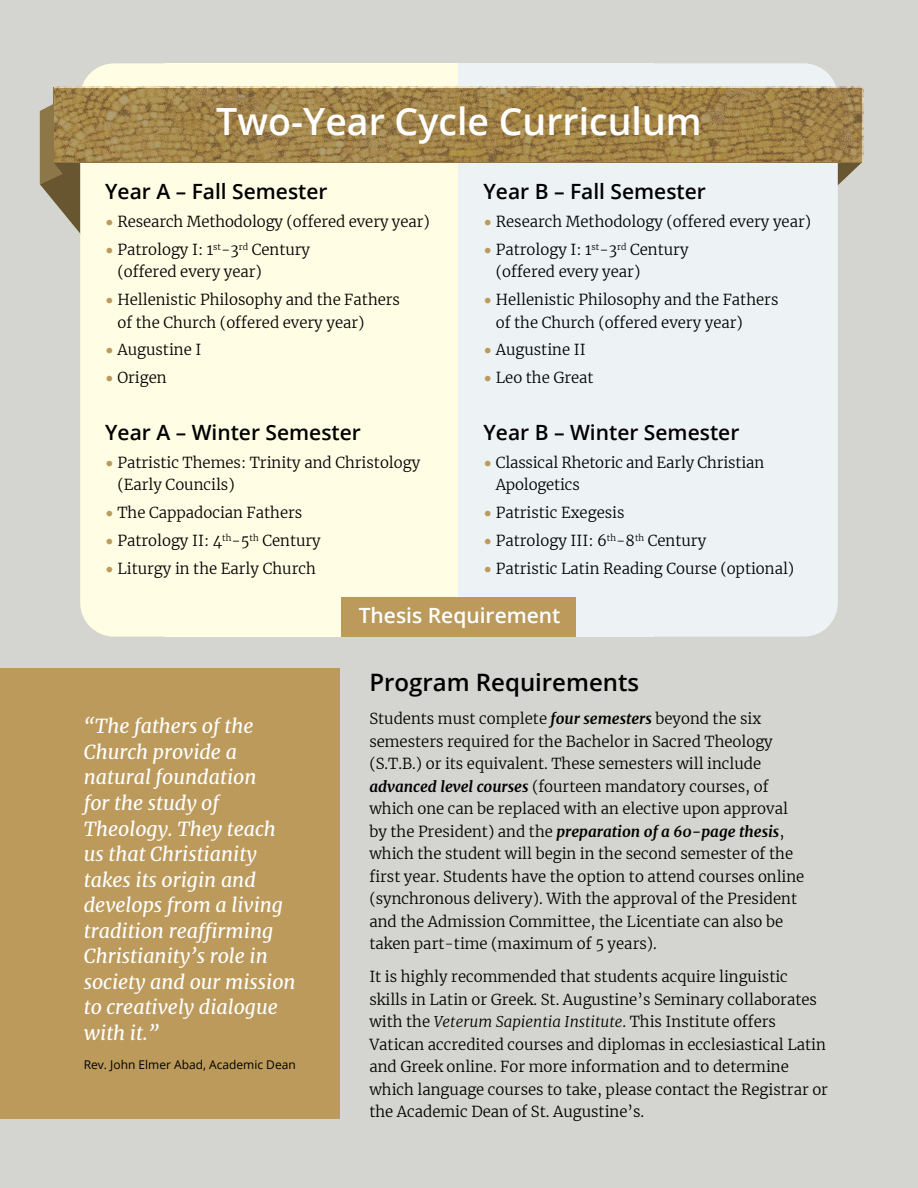
<style>
.page{position:relative;width:918px;height:1188px;background:#d4d4d0}
.page>*{position:absolute;margin:0;border:0;box-sizing:border-box;transform-origin:0 0}
.t1{font:600 37.5px "Open Sans";color:#fff}
.t2{font:600 24px "Open Sans";color:#000}
.t3{font:600 21px "Open Sans";color:#000}
.t4{font:600 21px "Open Sans";color:#fff}
.t5{font:italic 19.5px/25.5px "Merriweather";color:#fff}
.t6{font:300 15px/22.5px "Merriweather";color:#000}
.t7{font:12px "Open Sans";color:#000}
.s1{font-family:"Lato";font-weight:400;color:#bb9a5c}
.s2{font-weight:700;font-style:italic}
.s3{font-style:italic}
</style>
<div class="page">
<svg style="left:40px;top:87px;width:40px;height:146px"></svg>
<svg style="left:838px;top:162px;width:24px;height:23px"></svg>
<div style="left:0;top:668px;width:339px;height:451px;background:#bb9a5c"></div>
<div style="left:164px;top:63px;width:305px;height:574px;background:#fffde3"></div>
<div style="left:458px;top:63px;width:196px;height:574px;background:#edf3f5"></div>
<div style="left:80px;top:63px;width:233px;height:574px;background:#fffde3;border-radius:34px"></div>
<div style="left:605px;top:63px;width:233px;height:574px;background:#edf3f5;border-radius:34px"></div>
<img style="left:55px;top:87px;width:808px;height:75px">
<div style="left:341px;top:597px;width:235px;height:40px;background:#bb9a5c"></div>
<h1 class="t1" style="left:216px;top:95px;width:487px">Two-Year Cycle Curriculum</h1>
<h3 class="t3" style="left:105px;top:177px;width:224px">Year A – Fall Semester</h3>
<p class="t6" style="left:105px;top:210px;width:326px"><span class="s1">•</span> Research Methodology (offered every year)</p>
<p class="t6" style="left:117px;top:238px;width:194px;text-indent:-12px"><span class="s1">•</span> Patrology I: 1<sup>st</sup>-3<sup>rd</sup> Century (offered every year)</p>
<p class="t6" style="left:117px;top:288px;width:284px;text-indent:-12px"><span class="s1">•</span> Hellenistic Philosophy and the Fathers of the Church (offered every year)</p>
<p class="t6" style="left:105px;top:338px;width:98px"><span class="s1">•</span> Augustine I</p>
<p class="t6" style="left:105px;top:366px;width:63px"><span class="s1">•</span> Origen</p>
<h3 class="t3" style="left:105px;top:418px;width:257px">Year A – Winter Semester</h3>
<p class="t6" style="left:117px;top:451px;width:304px;text-indent:-12px"><span class="s1">•</span> Patristic Themes: Trinity and Christology (Early Councils)</p>
<p class="t6" style="left:105px;top:501px;width:199px"><span class="s1">•</span> The Cappadocian Fathers</p>
<p class="t6" style="left:105px;top:529px;width:217px"><span class="s1">•</span> Patrology II: 4<sup>th</sup>-5<sup>th</sup> Century</p>
<p class="t6" style="left:105px;top:557px;width:212px"><span class="s1">•</span> Liturgy in the Early Church</p>
<h3 class="t3" style="left:484px;top:177px;width:224px">Year B – Fall Semester</h3>
<p class="t6" style="left:484px;top:210px;width:329px"><span class="s1">•</span> Research Methodology (offered every year)</p>
<p class="t6" style="left:496px;top:238px;width:194px;text-indent:-12px"><span class="s1">•</span> Patrology I: 1<sup>st</sup>-3<sup>rd</sup> Century (offered every year)</p>
<p class="t6" style="left:496px;top:288px;width:284px;text-indent:-12px"><span class="s1">•</span> Hellenistic Philosophy and the Fathers of the Church (offered every year)</p>
<p class="t6" style="left:484px;top:338px;width:104px"><span class="s1">•</span> Augustine II</p>
<p class="t6" style="left:484px;top:366px;width:112px"><span class="s1">•</span> Leo the Great</p>
<h3 class="t3" style="left:484px;top:418px;width:257px">Year B – Winter Semester</h3>
<p class="t6" style="left:496px;top:451px;width:270px;text-indent:-12px"><span class="s1">•</span> Classical Rhetoric and Early Christian<br>Apologetics</p>
<p class="t6" style="left:484px;top:501px;width:142px"><span class="s1">•</span> Patristic Exegesis</p>
<p class="t6" style="left:484px;top:529px;width:224px"><span class="s1">•</span> Patrology III: 6<sup>th</sup>-8<sup>th</sup> Century</p>
<p class="t6" style="left:484px;top:557px;width:312px"><span class="s1">•</span> Patristic Latin Reading Course (optional)</p>
<p class="t5" style="left:84px;top:713px;width:213px">“The fathers of the<br>Church provide a natural foundation<br>for the study of<br>Theology. They teach us that Christianity takes its origin and develops from a living tradition reaffirming<br>Christianity’s role in society and our mission to creatively dialogue with it.”</p>
<p class="t7" style="left:84px;top:1057px;width:214px">Rev. John Elmer Abad, Academic Dean</p>
<h3 class="t4" style="left:359px;top:601px;width:203px">Thesis Requirement</h3>
<h2 class="t2" style="left:369px;top:666px;width:271px">Program Requirements</h2>
<p class="t6" style="left:369px;top:707px;width:437px">Students must complete <span class="s2">four semesters</span> beyond the six semesters required for the Bachelor in Sacred Theology (S.T.B.) or its equivalent. These semesters will include <span class="s2">advanced level courses</span> (fourteen mandatory courses, of which one can be replaced with an elective upon approval by the President) and the <span class="s2">preparation of a 60-page thesis</span>, which the student will begin in the second semester of the first year. Students have the option to attend courses online (synchronous delivery). With the approval of the President and the Admission Committee, the Licentiate can also be taken part-time (maximum of 5 years).</p>
<p class="t6" style="left:369px;top:965px;width:460px">It is highly recommended that students acquire linguistic skills in Latin or Greek. St. Augustine’s Seminary collaborates with the <span class="s3">Veterum Sapientia Institute</span>. This Institute offers Vatican accredited courses and diplomas in ecclesiastical Latin and Greek online. For more information and to determine which language courses to take, please contact the Registrar or the Academic Dean of St. Augustine’s.</p>
</div>
